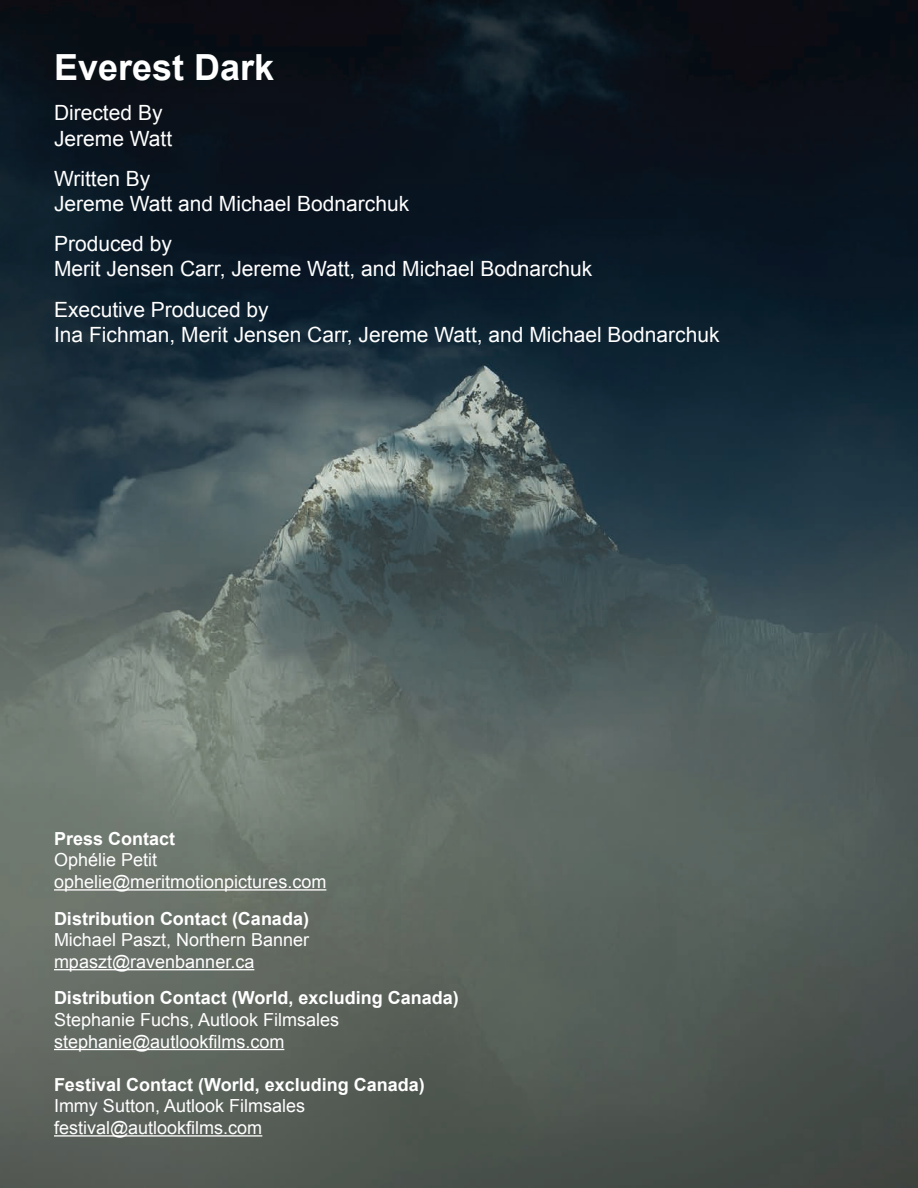
<style>
.page{position:relative;width:918px;height:1188px;background:#fff}
.page>*{position:absolute;margin:0;border:0;box-sizing:border-box;transform-origin:0 0}
.t1{font:700 36px "Arial";color:#fff}
.t2{font:21px/25.2px "Arial";color:#fff}
.t3{font:18px/21.6px "Arial";color:#fff}
.t4{font:700 18px "Arial";color:#fff}
</style>
<div class="page">
<img style="left:0;top:0;width:918px;height:1188px">
<hr style="left:54px;top:889px;width:272px;height:2px;background:#fff">
<hr style="left:54px;top:969px;width:200px;height:1px;background:#fff">
<hr style="left:54px;top:1049px;width:230px;height:1px;background:#fff">
<hr style="left:54px;top:1135px;width:208px;height:2px;background:#fff">
<h1 class="t1" style="left:54px;top:44px;width:222px">Everest Dark</h1>
<p class="t2" style="left:54px;top:101px;width:120px">Directed By<br>Jereme Watt</p>
<p class="t2" style="left:54px;top:166px;width:357px">Written By<br>Jereme Watt and Michael Bodnarchuk</p>
<p class="t2" style="left:54px;top:231px;width:540px">Produced by<br>Merit Jensen Carr, Jereme Watt, and Michael Bodnarchuk</p>
<p class="t2" style="left:54px;top:297px;width:667px">Executive Produced by<br>Ina Fichman, Merit Jensen Carr, Jereme Watt, and Michael Bodnarchuk</p>
<p class="t4" style="left:54px;top:827px;width:123px">Press Contact</p>
<p class="t3" style="left:54px;top:849px;width:274px">Ophélie Petit ophelie@meritmotionpictures.com</p>
<p class="t4" style="left:54px;top:906px;width:257px">Distribution Contact (Canada)</p>
<p class="t3" style="left:54px;top:929px;width:257px">Michael Paszt, Northern Banner mpaszt@ravenbanner.ca</p>
<p class="t4" style="left:54px;top:986px;width:406px">Distribution Contact (World, excluding Canada)</p>
<p class="t3" style="left:54px;top:1009px;width:287px">Stephanie Fuchs, Autlook Filmsales stephanie@autlookfilms.com</p>
<p class="t4" style="left:54px;top:1073px;width:372px">Festival Contact (World, excluding Canada)</p>
<p class="t3" style="left:54px;top:1095px;width:253px">Immy Sutton, Autlook Filmsales festival@autlookfilms.com</p>
</div>
